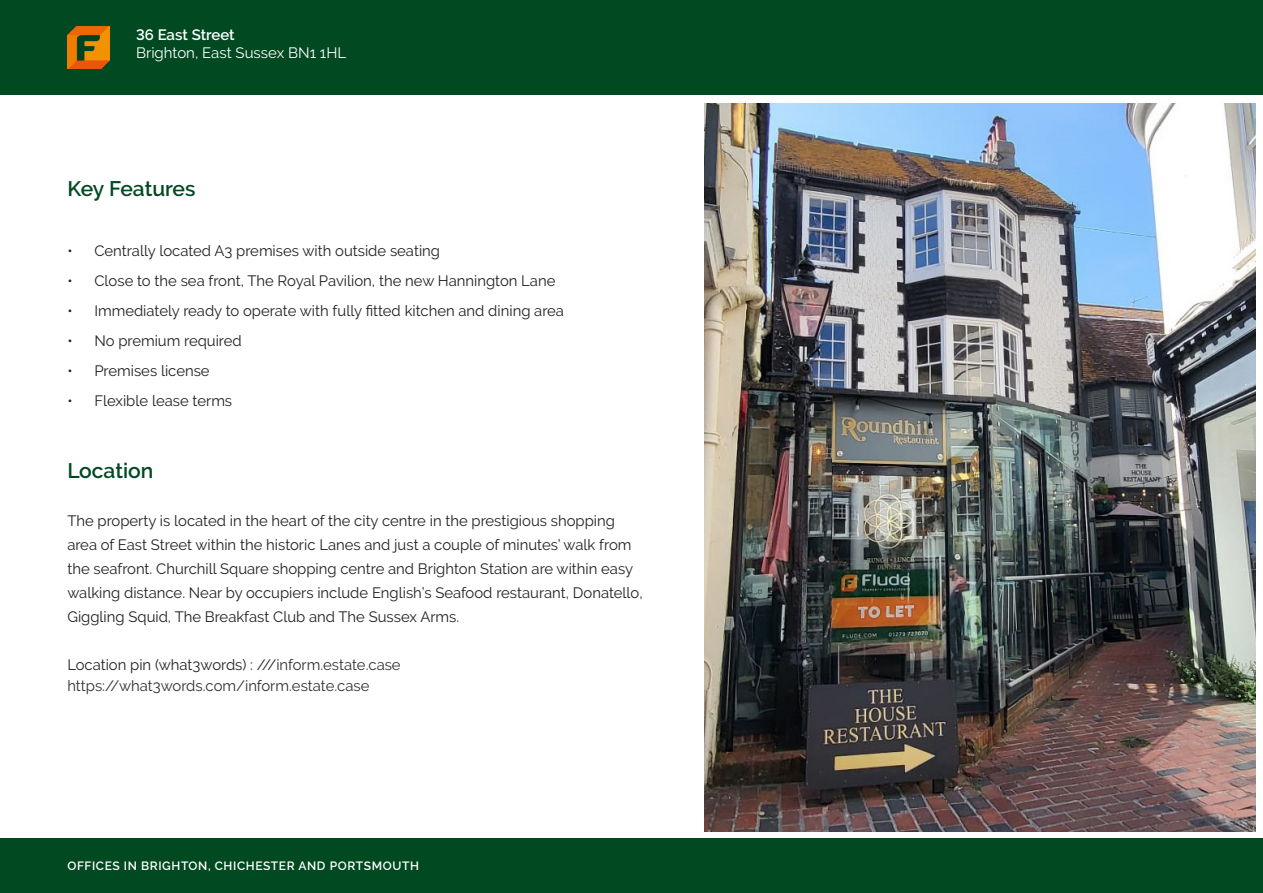
<style>
.page{position:relative;width:1263px;height:893px;background:#fff}
.page>*{position:absolute;margin:0;border:0;box-sizing:border-box;transform-origin:0 0}
.Flude_-_Sub_Header{font:600 21px "Raleway";color:#004921}
.Flude_-_Standard_Paragraph_Text{font:15px/24px "Raleway";color:#231f20}
.t1{font:15px "Raleway";color:#fff}
.Flude_-_Standard_Paragraph_Text-2{font:15px "Raleway";color:#312f30}
.t2{font:600 15px "Raleway";color:#fff}
.t3{font:600 12px "Raleway";letter-spacing:.05em;color:#fff}
.s1{color:#312f30}
</style>
<div class="page">
<div style="left:0;top:0;width:1263px;height:94px;background:#004921"></div>
<div style="left:0;top:838px;width:1263px;height:55px;background:#004921"></div>
<img style="left:705px;top:103px;width:550px;height:728px">
<p class="t2" style="left:136px;top:26px;width:100px">36 East Street</p>
<p class="t1" style="left:136px;top:44px;width:212px">Brighton, East Sussex BN1 1HL</p>
<p class="t1" style="left:137px;top:48px;width:263px">Secure South East Convenience Store</p>
<p class="Flude_-_Sub_Header" style="left:67px;top:177px;width:130px">Key Features</p>
<p class="Flude_-_Standard_Paragraph_Text" style="left:67px;top:239px;width:374px">• Centrally located A3 premises with outside seating</p>
<p class="Flude_-_Standard_Paragraph_Text" style="left:67px;top:269px;width:489px">• Close to the sea front, The Royal Pavilion, the new Hannington Lane</p>
<p class="Flude_-_Standard_Paragraph_Text" style="left:67px;top:299px;width:498px">• Immediately ready to operate with fully fitted kitchen and dining area</p>
<p class="Flude_-_Standard_Paragraph_Text" style="left:67px;top:329px;width:176px">• No premium required</p>
<p class="Flude_-_Standard_Paragraph_Text" style="left:67px;top:359px;width:144px">• Premises license</p>
<p class="Flude_-_Standard_Paragraph_Text" style="left:67px;top:389px;width:166px">• Flexible lease terms</p>
<p class="Flude_-_Sub_Header" style="left:67px;top:459px;width:87px">Location</p>
<p class="Flude_-_Standard_Paragraph_Text" style="left:67px;top:509px;width:577px">The property is located in the heart of the city centre in the prestigious shopping area of East Street within the historic Lanes and just a couple of minutes’ walk from the seafront. Churchill Square shopping centre and Brighton Station are within easy walking distance. Near by occupiers include English’s Seafood restaurant, Donatello, Giggling Squid, The Breakfast Club and The Sussex Arms.</p>
<p class="Flude_-_Standard_Paragraph_Text" style="left:67px;top:653px;width:335px">Location pin (what3words) : ///<span class="s1">inform.estate.case</span></p>
<p class="Flude_-_Standard_Paragraph_Text-2" style="left:67px;top:677px;width:304px">https://what3words.com/inform.estate.case</p>
<p class="t3" style="left:67px;top:858px;width:353px">OFFICES IN BRIGHTON, CHICHESTER AND PORTSMOUTH</p>
</div>
